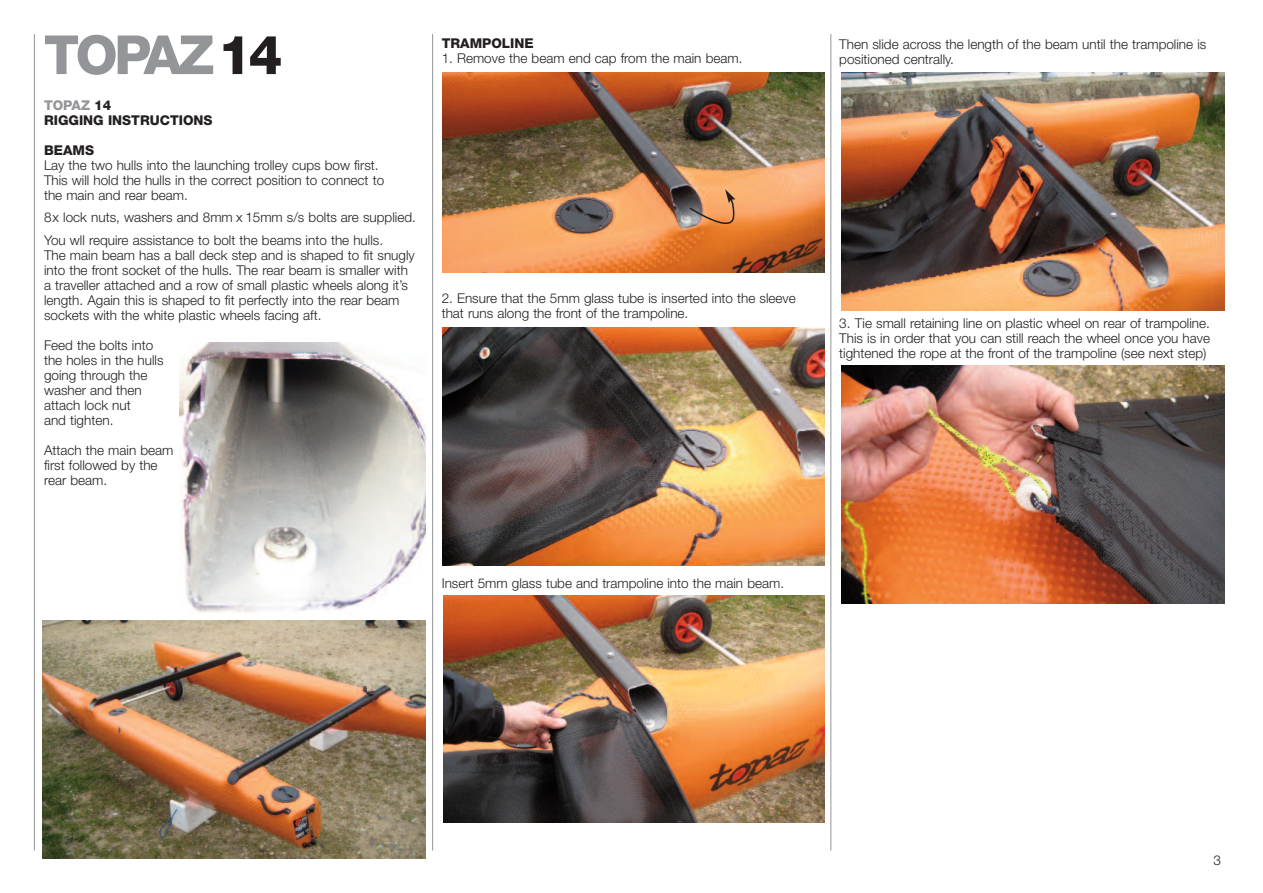
<style>
.page{position:relative;width:1263px;height:893px;background:#fff}
.page>*{position:absolute;margin:0;border:0;box-sizing:border-box;transform-origin:0 0}
.t1{font:800 54px "Helvetica Neue";letter-spacing:-.065em;color:#939598}
.t2{font:300 13.5px/15px "Helvetica Neue";color:#231f20}
.t3{font:800 13.5px/15px "Helvetica Neue";color:#231f20}
.s1{color:#231f20}
.s2{color:#939598}
</style>
<div class="page">
<hr style="left:34px;top:34px;width:1px;height:816px;background:#939598">
<hr style="left:432px;top:34px;width:1px;height:816px;background:#939598">
<img style="left:179px;top:342px;width:246px;height:271px">
<img style="left:43px;top:621px;width:382px;height:238px">
<img style="left:442px;top:72px;width:383px;height:200px">
<svg style="left:688px;top:189px;width:48px;height:46px;background:#cb8956"></svg>
<img style="left:442px;top:327px;width:383px;height:239px">
<img style="left:443px;top:595px;width:382px;height:228px">
<img style="left:842px;top:72px;width:383px;height:238px">
<img style="left:842px;top:366px;width:383px;height:238px">
<hr style="left:830px;top:34px;width:1px;height:816px;background:#939598">
<h1 class="t1" style="left:44px;top:36px;width:240px">TOPAZ<span class="s1">14</span></h1>
<p class="t3" style="left:44px;top:99px;width:170px"><span class="s2">TOPAZ</span> 14<br>RIGGING INSTRUCTIONS</p>
<p class="t3" style="left:44px;top:144px;width:51px">BEAMS</p>
<p class="t2" style="left:44px;top:157px;width:342px">Lay the two hulls into the launching trolley cups bow first.<br>This will hold the hulls in the correct position to connect to the main and rear beam.</p>
<p class="t2" style="left:44px;top:206px;width:373px;line-height:22.5px">8x lock nuts, washers and 8mm x 15mm s/s bolts are supplied.<br>You wll require assistance to bolt the beams into the hulls.</p>
<p class="t2" style="left:44px;top:247px;width:372px">The main beam has a ball deck step and is shaped to fit snugly into the front socket of the hulls. The rear beam is smaller with a traveller attached and a row of small plastic wheels along it’s length. Again this is shaped to fit perfectly into the rear beam sockets with the white plastic wheels facing aft.</p>
<p class="t2" style="left:44px;top:337px;width:121px">Feed the bolts into the holes in the hulls going through the washer and then attach lock nut<br>and tighten.</p>
<p class="t2" style="left:44px;top:442px;width:131px">Attach the main beam first followed by the rear beam.</p>
<p class="t3" style="left:442px;top:37px;width:93px">TRAMPOLINE</p>
<p class="t2" style="left:442px;top:51px;width:302px">1. Remove the beam end cap from the main beam.</p>
<p class="t2" style="left:442px;top:291px;width:356px">2. Ensure that the 5mm glass tube is inserted into the sleeve that runs along the front of the trampoline.</p>
<p class="t2" style="left:442px;top:576px;width:344px">Insert 5mm glass tube and trampoline into the main beam.</p>
<p class="t2" style="left:839px;top:36px;width:368px">Then slide across the length of the beam until the trampoline is positioned centrally.</p>
<p class="t2" style="left:839px;top:315px;width:372px;text-align:justify">3. Tie small retaining line on plastic wheel on rear of trampoline.<br>This is in order that you can still reach the wheel once you have tightened the rope at the front of the trampoline (see next step)</p>
<p class="t2" style="left:1213px;top:852px;width:9px">3</p>
</div>
